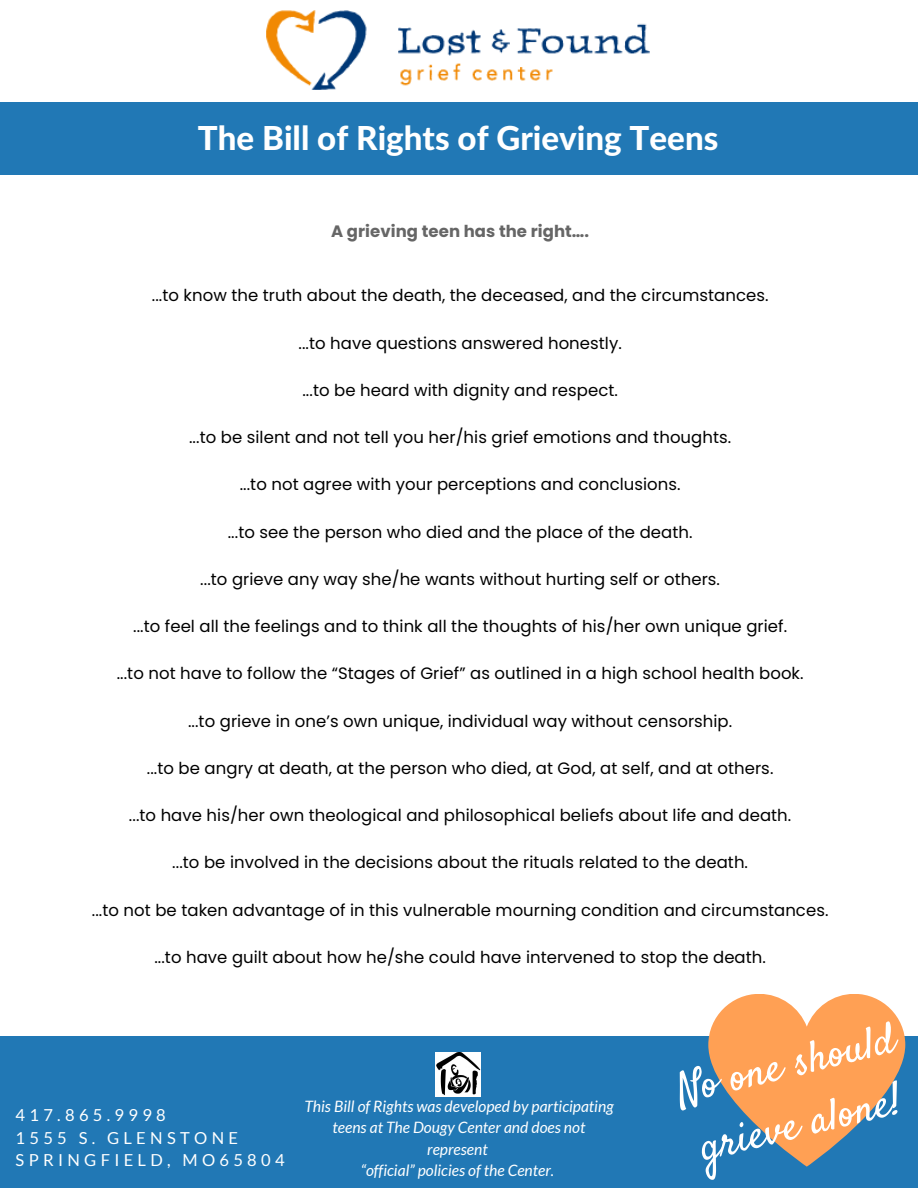
<style>
.page{position:relative;width:918px;height:1188px;background:#fff}
.page>*{position:absolute;margin:0;border:0;box-sizing:border-box;transform-origin:0 0}
.t1{font:43.65px/60.8px "Satisfy";color:#fff}
.t2{font:800 33px "Lato Latin";color:#fff}
.t3{font:16.5px "Poppins";letter-spacing:.005em;color:#000}
.t4{font:16.5px "Lato";letter-spacing:.26em;color:#fff}
.t5{font:700 16.5px "Poppins";letter-spacing:.005em;color:#666}
.t6{font:italic 15.6px/21.3px "Lato";color:#fff;text-align:center}
</style>
<div class="page">
<div style="left:0;top:103px;width:918px;height:72px;background:#2178b5"></div>
<div style="left:0;top:1036px;width:918px;height:152px;background:#2178b5"></div>
<svg style="left:708px;top:994px;width:197px;height:173px"></svg>
<img style="left:266px;top:10px;width:384px;height:80px">
<img style="left:436px;top:1053px;width:44px;height:44px">
<p class="t2" style="left:198px;top:123px;width:522px">The Bill of Rights of Grieving Teens</p>
<p class="t5" style="left:331px;top:220px;width:260px">A grieving teen has the right….</p>
<p class="t3" style="left:152px;top:284px;width:618px">...to know the truth about the death, the deceased, and the circumstances.</p>
<p class="t3" style="left:298px;top:331px;width:325px">...to have questions answered honestly.</p>
<p class="t3" style="left:302px;top:379px;width:317px">...to be heard with dignity and respect.</p>
<p class="t3" style="left:189px;top:426px;width:544px">...to be silent and not tell you her/his grief emotions and thoughts.</p>
<p class="t3" style="left:240px;top:473px;width:443px">...to not agree with your perceptions and conclusions.</p>
<p class="t3" style="left:228px;top:520px;width:466px">...to see the person who died and the place of the death.</p>
<p class="t3" style="left:200px;top:568px;width:521px">...to grieve any way she/he wants without hurting self or others.</p>
<p class="t3" style="left:133px;top:615px;width:656px">...to feel all the feelings and to think all the thoughts of his/her own unique grief.</p>
<p class="t3" style="left:117px;top:662px;width:688px">...to not have to follow the “Stages of Grief” as outlined in a high school health book.</p>
<p class="t3" style="left:188px;top:709px;width:546px">...to grieve in one’s own unique, individual way without censorship.</p>
<p class="t3" style="left:147px;top:757px;width:628px">...to be angry at death, at the person who died, at God, at self, and at others.</p>
<p class="t3" style="left:129px;top:804px;width:664px">...to have his/her own theological and philosophical beliefs about life and death.</p>
<p class="t3" style="left:172px;top:851px;width:577px">...to be involved in the decisions about the rituals related to the death.</p>
<p class="t3" style="left:92px;top:898px;width:738px">...to not be taken advantage of in this vulnerable mourning condition and circumstances.</p>
<p class="t3" style="left:154px;top:946px;width:613px">...to have guilt about how he/she could have intervened to stop the death.</p>
<p class="t4" style="left:16px;top:1105px;width:152px">417.865.9998</p>
<p class="t4" style="left:16px;top:1127px;width:224px">1555 S. GLENSTONE</p>
<p class="t4" style="left:16px;top:1150px;width:271px">SPRINGFIELD, MO65804</p>
<p class="t6" style="left:304px;top:1095px;width:311px">This Bill of Rights was developed by participating teens at The Dougy Center and does not represent</p>
<p class="t6" style="left:361px;top:1160px;width:195px">“official” policies of the Center.</p>
<p class="t1" style="left:672px;top:1065px;width:224px;rotate:-14deg">No one should grieve alone!</p>
</div>
